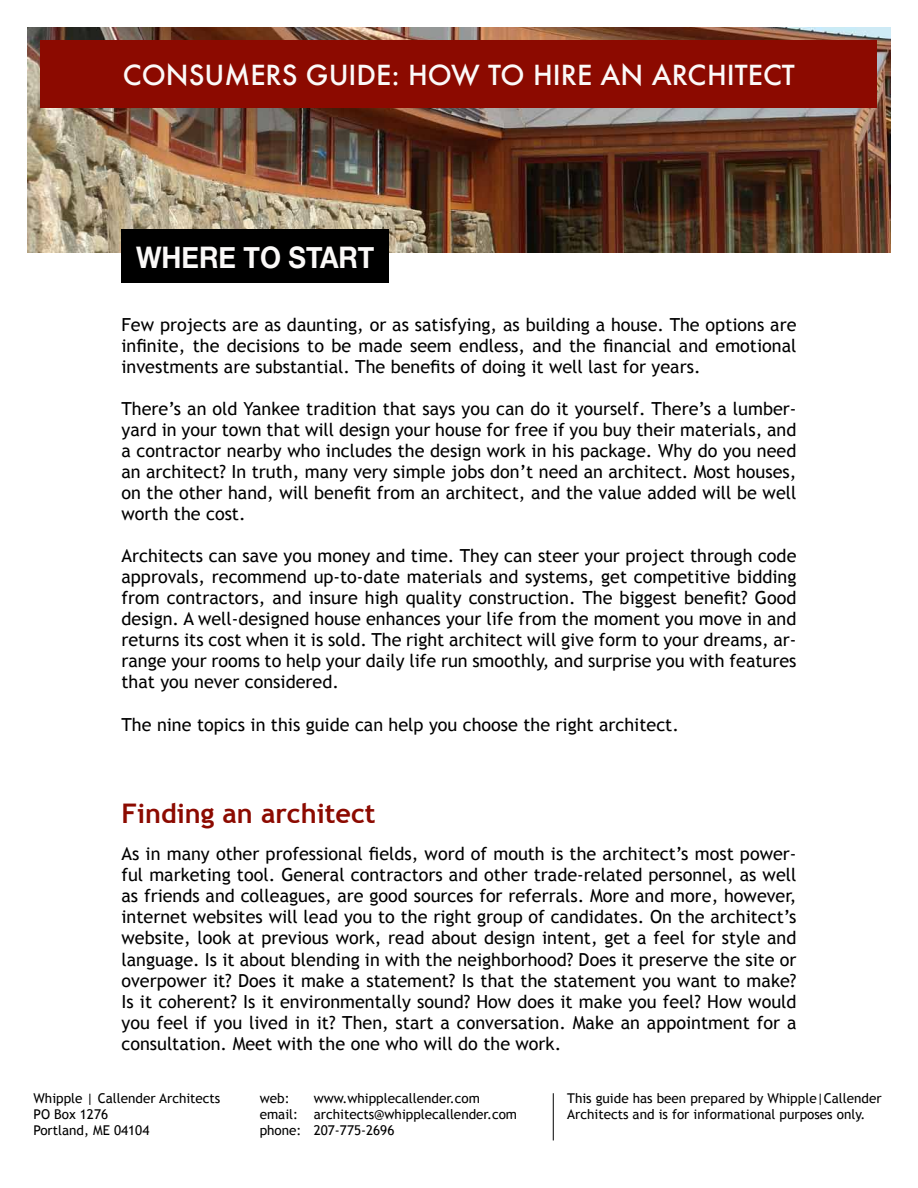
<style>
.page{position:relative;width:918px;height:1188px;background:#fff}
.page>*{position:absolute;margin:0;border:0;box-sizing:border-box;transform-origin:0 0}
.t1{font:700 29.7px "Helvetica Neue";color:#fbf9f8;scale:.91 1}
.t2{font:500 27px "Futura";color:#fbf9f8}
.t3{font:700 27px "Trebuchet MS";color:#8c0a00}
.t4{font:18px/21px "Trebuchet MS";color:#000;text-align:justify}
.t5{font:13.5px/16.2px "Trebuchet MS";color:#000}
</style>
<div class="page">
<hr style="left:553px;top:1093px;width:1px;height:47px;background:#000">
<img style="left:27px;top:27px;width:864px;height:226px">
<div style="left:122px;top:230px;width:267px;height:54px;background:#000"></div>
<div style="left:40px;top:40px;width:838px;height:68px;background:#8c0a00"></div>
<h2 class="t2" style="left:123px;top:57px;width:674px">CONSUMERS GUIDE: HOW TO HIRE AN ARCHITECT</h2>
<h1 class="t1" style="left:136px;top:234px;width:263px">WHERE TO START</h1>
<p class="t4" style="left:122px;top:315px;width:676px">Few projects are as daunting, or as satisfying, as building a house. The options are infinite, the decisions to be made seem endless, and the financial and emotional investments are substantial. The benefits of doing it well last for years.</p>
<p class="t4" style="left:122px;top:399px;width:676px">There’s an old Yankee tradition that says you can do it yourself. There’s a lumber&shy;yard in your town that will design your house for free if you buy their materials, and a contractor nearby who includes the design work in his package. Why do you need an architect? In truth, many very simple jobs don’t need an architect. Most houses, on the other hand, will benefit from an architect, and the value added will be well worth the cost.</p>
<p class="t4" style="left:122px;top:546px;width:677px">Architects can save you money and time. They can steer your project through code approvals, recommend up-to-date materials and systems, get competitive bidding from contractors, and insure high quality construction. The biggest benefit? Good design. A well-designed house enhances your life from the moment you move in and returns its cost when it is sold. The right architect will give form to your dreams, ar&shy;range your rooms to help your daily life run smoothly, and surprise you with features that you never considered.</p>
<p class="t4" style="left:122px;top:714px;width:559px">The nine topics in this guide can help you choose the right architect.</p>
<h2 class="t3" style="left:122px;top:797px;width:256px">Finding an architect</h2>
<p class="t4" style="left:122px;top:844px;width:677px">As in many other professional fields, word of mouth is the architect’s most power&shy;ful marketing tool. General contractors and other trade-related personnel, as well as friends and colleagues, are good sources for referrals. More and more, however, internet websites will lead you to the right group of candidates. On the architect’s website, look at previous work, read about design intent, get a feel for style and language. Is it about blending in with the neighborhood? Does it preserve the site or overpower it? Does it make a statement? Is that the statement you want to make?<br>Is it coherent? Is it environmentally sound? How does it make you feel? How would you feel if you lived in it? Then, start a conversation. Make an appointment for a consultation. Meet with the one who will do the work.</p>
<p class="t5" style="left:33px;top:1090px;width:188px">Whipple | Callender Architects<br>PO Box 1276<br>Portland, ME 04104</p>
<p class="t5" style="left:260px;top:1090px;width:31px">web:</p>
<p class="t5" style="left:260px;top:1090px;width:259px;text-indent:54px">www.whipplecallender.com email: architects@whipplecallender.com phone: 207-775-2696</p>
<p class="t5" style="left:567px;top:1090px;width:316px">This guide has been prepared by Whipple|Callender<br>Architects and is for informational purposes only.</p>
</div>
